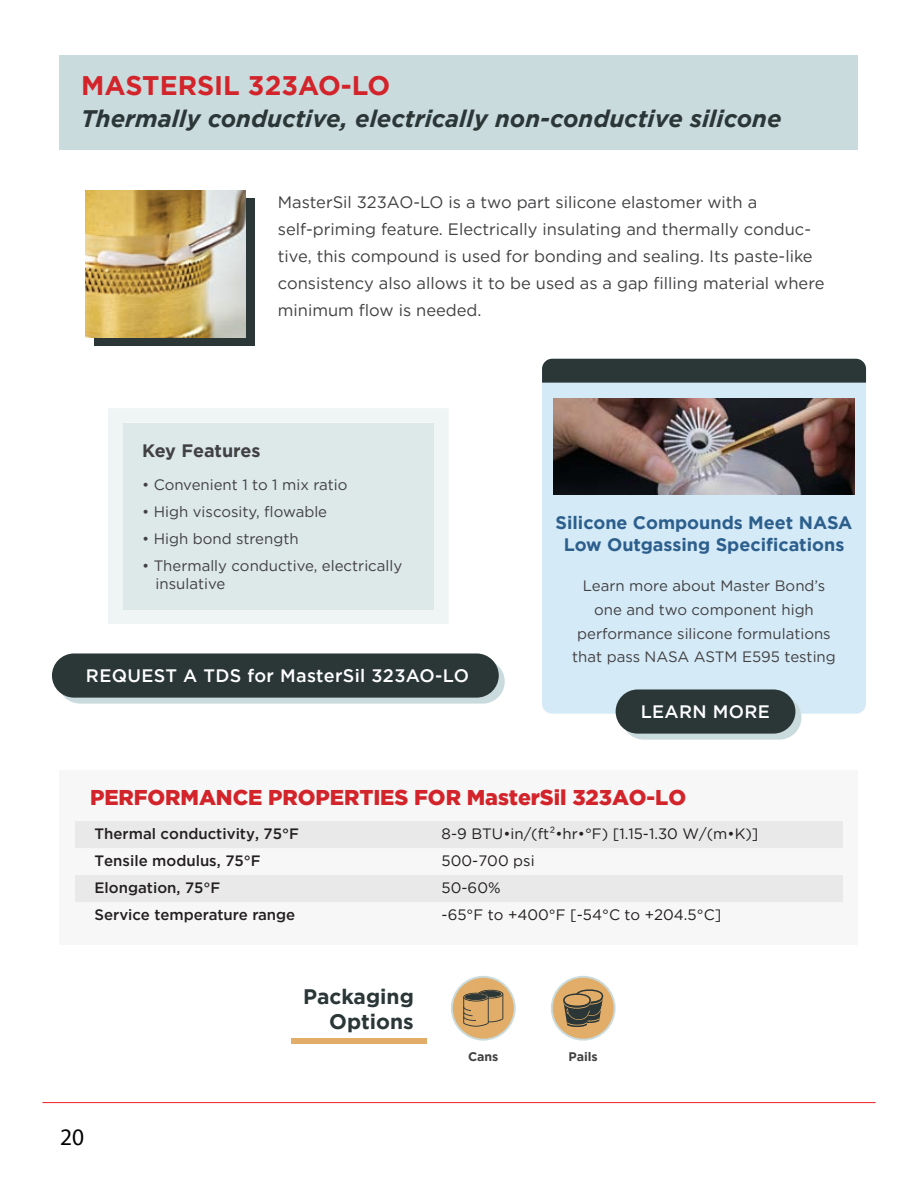
<style>
.page{position:relative;width:918px;height:1188px;background:#fff}
.page>*{position:absolute;margin:0;border:0;box-sizing:border-box;transform-origin:0 0}
.t1{font:700 26.85px "Gotham";letter-spacing:-.005em;color:#d2242a}
.t2{font:italic 700 23.85px "Gotham";color:#2b3637}
.t3{font:23.4px "Myriad Pro";color:#000}
.t4{font:900 21.45px "Gotham";letter-spacing:-.005em;color:#d2242a}
.t5{font:700 21px/24.8px "Gotham";color:#2b3637;text-align:right}
.t6{font:700 18px/21.6px "Gotham";color:#2d5f8d;text-align:center}
.t7{font:500 18px "Gotham";letter-spacing:.02em;color:#fff}
.t8{font:700 18px "Gotham";color:#414042}
.t9{font:16.5px/27px "Gotham";color:#414042}
.t10{font:15px/23.9px "Gotham";color:#414042}
.t11{font:15px "Gotham";color:#231f20}
.t12{font:500 15px "Gotham";color:#231f20}
.t13{font:700 12.45px "Gotham";color:#414042}
</style>
<div class="page">
<div style="left:60px;top:55px;width:798px;height:94px;background:#cadbdd"></div>
<div style="left:94px;top:198px;width:160px;height:147px;background:#2b3637"></div>
<img style="left:85px;top:190px;width:160px;height:148px">
<div style="left:108px;top:408px;width:341px;height:216px;background:#eff4f5"></div>
<div style="left:123px;top:423px;width:310px;height:187px;background:#dde8e9"></div>
<div style="left:58px;top:659px;width:447px;height:45px;background:#cadbdd;border-radius:22px"></div>
<div style="left:52px;top:653px;width:447px;height:45px;background:#2b3637;border-radius:22px"></div>
<div style="left:542px;top:359px;width:324px;height:355px;background:#d5eaf7;border-radius:10px"></div>
<div style="left:542px;top:359px;width:324px;height:24px;background:#2b3637"></div>
<img style="left:554px;top:398px;width:300px;height:97px">
<div style="left:622px;top:695px;width:179px;height:45px;background:#cadbdd;border-radius:22px"></div>
<div style="left:616px;top:689px;width:179px;height:45px;background:#2b3637;border-radius:22px"></div>
<svg style="left:451px;top:976px;width:65px;height:65px"></svg>
<svg style="left:551px;top:976px;width:65px;height:65px"></svg>
<div style="left:291px;top:1039px;width:135px;height:5px;background:#e1ad68"></div>
<div style="left:60px;top:770px;width:798px;height:175px;background:#f7f7f7"></div>
<svg style="left:75px;top:821px;width:768px;height:81px;fill:#e9e9ea"></svg>
<hr style="left:42px;top:1102px;width:834px;height:1px;background:#ed1c24">
<h1 class="t1" style="left:81px;top:67px;width:311px">MASTERSIL 323AO-LO</h1>
<h2 class="t2" style="left:81px;top:102px;width:702px">Thermally conductive, electrically non-conductive silicone</h2>
<p class="t9" style="left:278px;top:188px;width:548px">MasterSil 323AO-LO is a two part silicone elastomer with a self-priming feature. Electrically insulating and thermally conduc&shy;tive, this compound is used for bonding and sealing. Its paste-like consistency also allows it to be used as a gap filling material where minimum flow is needed.</p>
<p class="t8" style="left:142px;top:439px;width:120px">Key Features</p>
<p class="t10" style="left:142px;top:472px;width:207px">• Convenient 1 to 1 mix ratio</p>
<p class="t10" style="left:142px;top:499px;width:187px">• High viscosity, flowable</p>
<p class="t10" style="left:142px;top:526px;width:158px">• High bond strength</p>
<p class="t10" style="left:156px;top:556px;width:248px;line-height:18px;text-indent:-14px">• Thermally conductive, electrically insulative</p>
<p class="t7" style="left:86px;top:664px;width:385px">REQUEST A TDS for MasterSil 323AO-LO</p>
<p class="t6" style="left:556px;top:512px;width:299px">Silicone Compounds Meet NASA<br>Low Outgassing Specifications</p>
<p class="t10" style="left:572px;top:573px;width:265px;text-align:center">Learn more about Master Bond’s one and two component high performance silicone formulations that pass NASA ASTM E595 testing</p>
<p class="t7" style="left:641px;top:700px;width:131px">LEARN MORE</p>
<h3 class="t4" style="left:90px;top:782px;width:598px">PERFORMANCE PROPERTIES FOR MasterSil 323AO-LO</h3>
<p class="t12" style="left:95px;top:824px;width:206px">Thermal conductivity, 75°F</p>
<p class="t11" style="left:442px;top:824px;width:318px">8-9 BTU•in/(ft2•hr•°F) [1.15-1.30 W/(m•K)]</p>
<p class="t12" style="left:95px;top:851px;width:168px">Tensile modulus, 75°F</p>
<p class="t11" style="left:442px;top:851px;width:95px">500-700 psi</p>
<p class="t12" style="left:95px;top:878px;width:127px">Elongation, 75°F</p>
<p class="t11" style="left:442px;top:878px;width:60px">50-60%</p>
<p class="t12" style="left:95px;top:905px;width:202px">Service temperature range</p>
<p class="t11" style="left:442px;top:905px;width:281px">-65°F to +400°F [-54°C to +204.5°C]</p>
<h3 class="t3" style="left:60px;top:1123px;width:26px">20</h3>
<p class="t5" style="left:303px;top:984px;width:112px">Packaging<br>Options</p>
<p class="t13" style="left:468px;top:1048px;width:32px">Cans</p>
<p class="t13" style="left:569px;top:1048px;width:31px">Pails</p>
</div>
